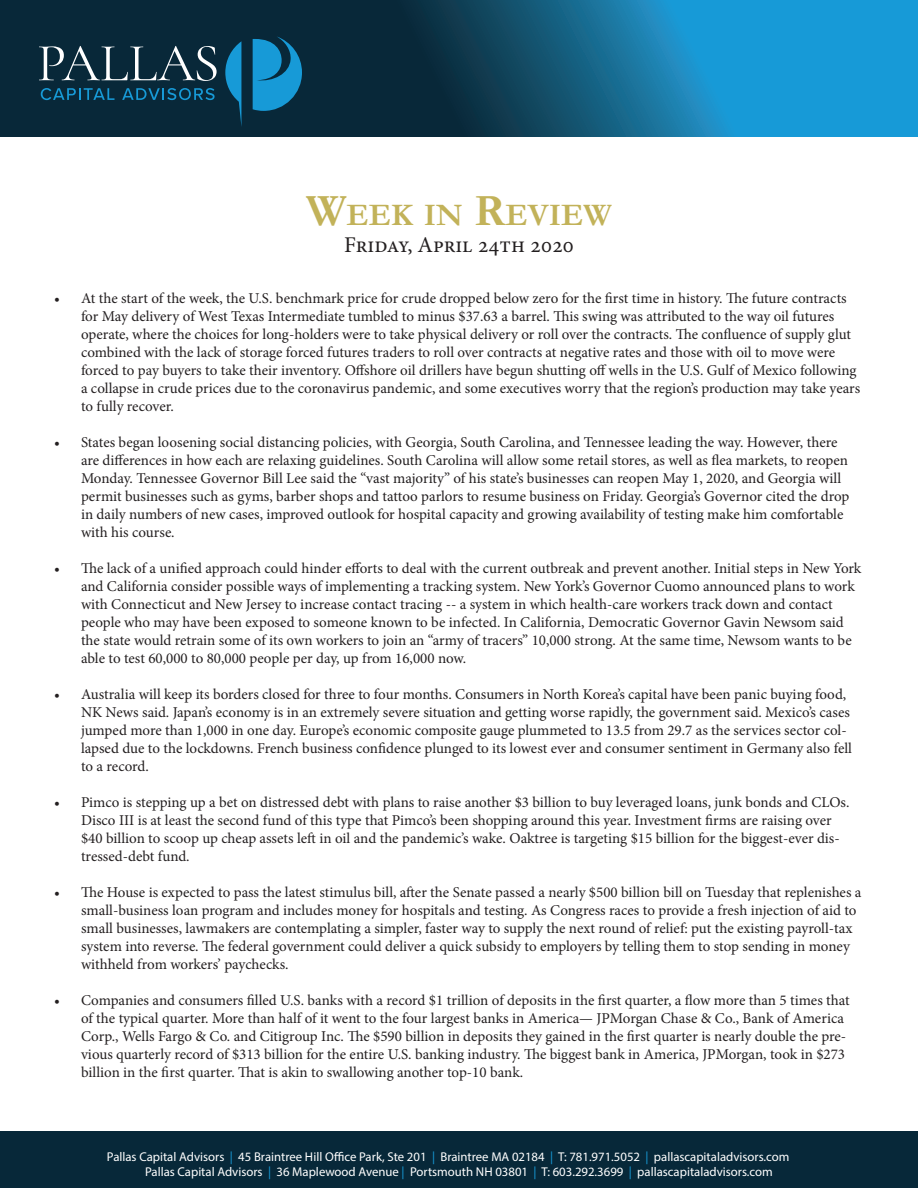
<style>
.page{position:relative;width:918px;height:1188px;background:#fff}
.page>*{position:absolute;margin:0;border:0;box-sizing:border-box;transform-origin:0 0}
.t1{font:700 31.5px "Garamond";color:#c2b259}
.t2{font:22.5px "Minion Pro";color:#231f20}
.t3{font:15px/18px "Minion Pro";letter-spacing:-.005em;color:#231f20}
.t4{font:12.75px "Myriad Pro";color:#fff}
.s1{font-size:45px}
.s2{color:#179ad7}
</style>
<div class="page">
<svg style="left:0;top:0;width:918px;height:137px;background:#105779"></svg>
<svg style="left:225px;top:41px;width:16px;height:86px"></svg>
<svg style="left:253px;top:36px;width:49px;height:75px;background:#1279a9"></svg>
<svg style="left:39px;top:46px;width:178px;height:35px;background:#354f5d"></svg>
<svg style="left:41px;top:88px;width:74px;height:12px"></svg>
<svg style="left:122px;top:88px;width:93px;height:12px"></svg>
<div style="left:0;top:1132px;width:918px;height:56px;background:#072839"></div>
<h1 class="t1" style="left:306px;top:195px;width:307px"><span class="s1">W</span>EEK IN <span class="s1">R</span>EVIEW</h1>
<h2 class="t2" style="left:344px;top:236px;width:231px">Friday, April 24th 2020</h2>
<p class="t3" style="left:81px;top:291px;width:781px;text-indent:-27px">• At the start of the week, the U.S. benchmark price for crude dropped below zero for the first time in history. The future contracts for May delivery of West Texas Intermediate tumbled to minus $37.63 a barrel. This swing was attributed to the way oil futures operate, where the choices for long-holders were to take physical delivery or roll over the contracts. The confluence of supply glut combined with the lack of storage forced futures traders to roll over contracts at negative rates and those with oil to move were forced to pay buyers to take their inventory. Offshore oil drillers have begun shutting off wells in the U.S. Gulf of Mexico following a collapse in crude prices due to the coronavirus pandemic, and some executives worry that the region’s production may take years to fully recover.</p>
<p class="t3" style="left:81px;top:435px;width:770px;text-indent:-27px">• States began loosening social distancing policies, with Georgia, South Carolina, and Tennessee leading the way. However, there are differences in how each are relaxing guidelines. South Carolina will allow some retail stores, as well as flea markets, to reopen Monday. Tennessee Governor Bill Lee said the “vast majority” of his state’s businesses can reopen May 1, 2020, and Georgia will permit businesses such as gyms, barber shops and tattoo parlors to resume business on Friday. Georgia’s Governor cited the drop in daily numbers of new cases, improved outlook for hospital capacity and growing availability of testing make him comfortable with his course.</p>
<p class="t3" style="left:81px;top:561px;width:782px;text-indent:-27px">• The lack of a unified approach could hinder efforts to deal with the current outbreak and prevent another. Initial steps in New York and California consider possible ways of implementing a tracking system. New York’s Governor Cuomo announced plans to work with Connecticut and New Jersey to increase contact tracing -- a system in which health-care workers track down and contact people who may have been exposed to someone known to be infected. In California, Democratic Governor Gavin Newsom said the state would retrain some of its own workers to join an “army of tracers” 10,000 strong. At the same time, Newsom wants to be able to test 60,000 to 80,000 people per day, up from 16,000 now.</p>
<p class="t3" style="left:81px;top:687px;width:773px;text-indent:-27px">• Australia will keep its borders closed for three to four months. Consumers in North Korea’s capital have been panic buying food, NK News said. Japan’s economy is in an extremely severe situation and getting worse rapidly, the government said. Mexico’s cases jumped more than 1,000 in one day. Europe’s economic composite gauge plummeted to 13.5 from 29.7 as the services sector col&shy;lapsed due to the lockdowns. French business confidence plunged to its lowest ever and consumer sentiment in Germany also fell to a record.</p>
<p class="t3" style="left:81px;top:795px;width:770px;text-indent:-27px">• Pimco is stepping up a bet on distressed debt with plans to raise another $3 billion to buy leveraged loans, junk bonds and CLOs.<br>Disco III is at least the second fund of this type that Pimco’s been shopping around this year. Investment firms are raising over $40 billion to scoop up cheap assets left in oil and the pandemic’s wake. Oaktree is targeting $15 billion for the biggest-ever dis&shy;tressed-debt fund.</p>
<p class="t3" style="left:81px;top:885px;width:782px;text-indent:-27px">• The House is expected to pass the latest stimulus bill, after the Senate passed a nearly $500 billion bill on Tuesday that replenishes a small-business loan program and includes money for hospitals and testing. As Congress races to provide a fresh injection of aid to small businesses, lawmakers are contemplating a simpler, faster way to supply the next round of relief: put the existing payroll-tax system into reverse. The federal government could deliver a quick subsidy to employers by telling them to stop sending in money withheld from workers’ paychecks.</p>
<p class="t3" style="left:81px;top:993px;width:770px;text-indent:-27px">• Companies and consumers filled U.S. banks with a record $1 trillion of deposits in the first quarter, a flow more than 5 times that of the typical quarter. More than half of it went to the four largest banks in America— JPMorgan Chase &amp; Co., Bank of America Corp., Wells Fargo &amp; Co. and Citigroup Inc. The $590 billion in deposits they gained in the first quarter is nearly double the pre&shy;vious quarterly record of $313 billion for the entire U.S. banking industry. The biggest bank in America, JPMorgan, took in $273 billion in the first quarter. That is akin to swallowing another top-10 bank.</p>
<p class="t4" style="left:107px;top:1151px;width:684px">Pallas Capital Advisors <span class="s2">|</span> 45 Braintree Hill Office Park, Ste 201 <span class="s2">|</span> Braintree MA 02184 <span class="s2">|</span> T: 781.971.5052 <span class="s2">|</span> pallascapitaladvisors.com</p>
<p class="t4" style="left:145px;top:1167px;width:629px">Pallas Capital Advisors <span class="s2">|</span> 36 Maplewood Avenue <span class="s2">|</span> Portsmouth NH 03801 <span class="s2">|</span> T: 603.292.3699 <span class="s2">|</span> pallascapitaladvisors.com</p>
</div>
